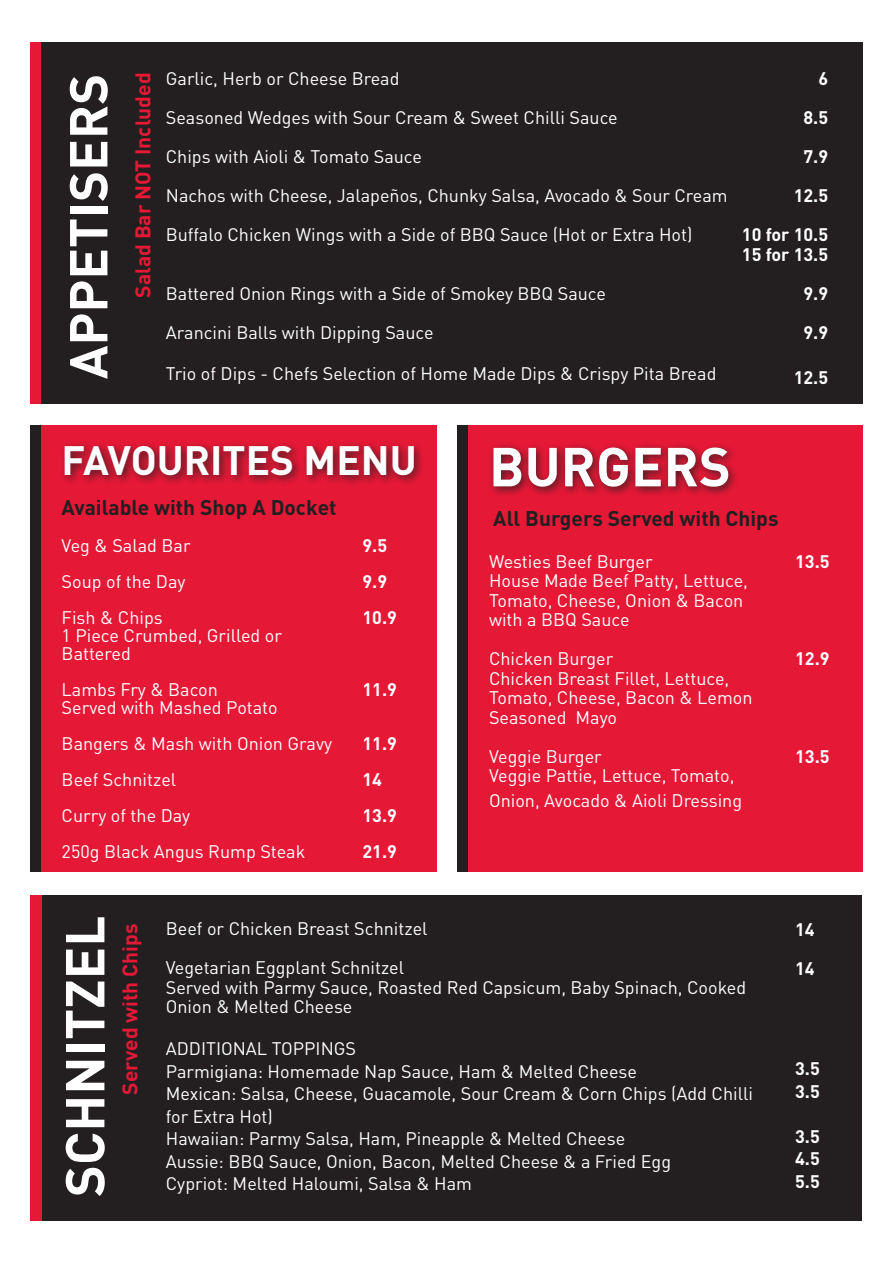
<style>
.page{position:relative;width:893px;height:1263px;background:#fff}
.page>*{position:absolute;margin:0;border:0;box-sizing:border-box;transform-origin:0 0}
.t1{font:700 54px "DIN";color:#fff}
.t2{font:700 52.5px "DIN";color:#fff}
.t3{font:700 40.5px "DIN";color:#fff}
.t4{font:700 21px "DIN";color:#231f20}
.t5{font:700 21px "DIN";color:#e51836}
.t6{font:18px/19.5px "DIN";color:#fff}
.t7{font:700 18px "DIN";color:#fff}
</style>
<div class="page">
<div style="left:31px;top:43px;width:831px;height:361px;background:#231f20"></div>
<div style="left:41px;top:425px;width:396px;height:447px;background:#e51836"></div>
<div style="left:468px;top:425px;width:395px;height:447px;background:#e51836"></div>
<div style="left:60px;top:441px;width:365px;height:45px;background:#231f20;opacity:.75"></div>
<div style="left:488px;top:442px;width:251px;height:56px;background:#231f20;opacity:.75"></div>
<div style="left:30px;top:895px;width:832px;height:325px;background:#231f20"></div>
<div style="left:457px;top:425px;width:11px;height:447px;background:#231f20"></div>
<div style="left:31px;top:425px;width:10px;height:447px;background:#231f20"></div>
<div style="left:31px;top:43px;width:10px;height:361px;background:#e51836"></div>
<div style="left:30px;top:895px;width:11px;height:325px;background:#e51836"></div>
<p class="t2" style="left:54px;top:379px;width:307px;rotate:-90deg">APPETISERS</p>
<p class="t5" style="left:129px;top:298px;width:227px;rotate:-90deg">Salad Bar NOT Included</p>
<p class="t6" style="left:166px;top:69px;width:235px">Garlic, Herb or Cheese Bread</p>
<p class="t6" style="left:166px;top:108px;width:453px">Seasoned Wedges with Sour Cream &amp; Sweet Chilli Sauce</p>
<p class="t6" style="left:166px;top:147px;width:258px">Chips with Aioli &amp; Tomato Sauce</p>
<p class="t6" style="left:166px;top:186px;width:563px">Nachos with Cheese, Jalapeños, Chunky Salsa, Avocado &amp; Sour Cream</p>
<p class="t6" style="left:166px;top:225px;width:528px">Buffalo Chicken Wings with a Side of BBQ Sauce (Hot or Extra Hot)</p>
<p class="t6" style="left:166px;top:283px;width:442px">Battered Onion Rings with a Side of Smokey BBQ Sauce</p>
<p class="t6" style="left:166px;top:322px;width:269px">Arancini Balls with Dipping Sauce</p>
<p class="t6" style="left:166px;top:363px;width:552px">Trio of Dips - Chefs Selection of Home Made Dips &amp; Crispy Pita Bread</p>
<p class="t7" style="left:818px;top:67px;width:11px">6</p>
<p class="t7" style="left:803px;top:106px;width:26px">8.5</p>
<p class="t7" style="left:803px;top:145px;width:26px">7.9</p>
<p class="t7" style="left:794px;top:184px;width:36px">12.5</p>
<p class="t7" style="left:742px;top:223px;width:88px">10 for 10.5</p>
<p class="t7" style="left:742px;top:243px;width:88px">15 for 13.5</p>
<p class="t7" style="left:803px;top:282px;width:26px">9.9</p>
<p class="t7" style="left:803px;top:321px;width:26px">9.9</p>
<p class="t7" style="left:794px;top:365px;width:36px">12.5</p>
<p class="t3" style="left:62px;top:434px;width:357px">FAVOURITES MENU</p>
<p class="t1" style="left:489px;top:431px;width:243px">BURGERS</p>
<p class="t4" style="left:62px;top:494px;width:276px">Available with Shop A Docket</p>
<p class="t6" style="left:62px;top:535px;width:130px">Veg &amp; Salad Bar</p>
<p class="t6" style="left:62px;top:571px;width:125px">Soup of the Day</p>
<p class="t6" style="left:62px;top:607px;width:103px">Fish &amp; Chips</p>
<p class="t6" style="left:62px;top:626px;width:222px;line-height:18px">1 Piece Crumbed, Grilled or<br>Battered</p>
<p class="t6" style="left:62px;top:679px;width:158px">Lambs Fry &amp; Bacon</p>
<p class="t6" style="left:62px;top:697px;width:217px">Served with Mashed Potato</p>
<p class="t6" style="left:62px;top:733px;width:272px">Bangers &amp; Mash with Onion Gravy</p>
<p class="t6" style="left:62px;top:769px;width:116px">Beef Schnitzel</p>
<p class="t6" style="left:62px;top:805px;width:130px">Curry of the Day</p>
<p class="t6" style="left:62px;top:841px;width:245px">250g Black Angus Rump Steak</p>
<p class="t7" style="left:362px;top:534px;width:26px">9.5</p>
<p class="t7" style="left:362px;top:570px;width:26px">9.9</p>
<p class="t7" style="left:362px;top:606px;width:36px">10.9</p>
<p class="t7" style="left:362px;top:678px;width:36px">11.9</p>
<p class="t7" style="left:362px;top:732px;width:36px">11.9</p>
<p class="t7" style="left:362px;top:768px;width:21px">14</p>
<p class="t7" style="left:362px;top:804px;width:36px">13.9</p>
<p class="t7" style="left:362px;top:840px;width:36px">21.9</p>
<p class="t4" style="left:493px;top:504px;width:287px">All Burgers Served with Chips</p>
<p class="t6" style="left:489px;top:551px;width:165px">Westies Beef Burger</p>
<p class="t6" style="left:489px;top:570px;width:260px">House Made Beef Patty, Lettuce,<br>Tomato, Cheese, Onion &amp; Bacon with a BBQ Sauce</p>
<p class="t6" style="left:489px;top:648px;width:126px">Chicken Burger</p>
<p class="t6" style="left:489px;top:668px;width:265px">Chicken Breast Fillet, Lettuce,<br>Tomato, Cheese, Bacon &amp; Lemon<br>Seasoned Mayo</p>
<p class="t6" style="left:489px;top:746px;width:114px">Veggie Burger</p>
<p class="t6" style="left:489px;top:763px;width:255px;line-height:25.2px">Veggie Pattie, Lettuce, Tomato,<br>Onion, Avocado &amp; Aioli Dressing</p>
<p class="t7" style="left:795px;top:550px;width:36px">13.5</p>
<p class="t7" style="left:795px;top:647px;width:36px">12.9</p>
<p class="t7" style="left:795px;top:745px;width:36px">13.5</p>
<p class="t1" style="left:50px;top:1197px;width:283px;rotate:-90deg">SCHNITZEL</p>
<p class="t5" style="left:116px;top:1094px;width:172px;rotate:-90deg">Served with Chips</p>
<p class="t6" style="left:166px;top:919px;width:263px">Beef or Chicken Breast Schnitzel</p>
<p class="t6" style="left:166px;top:958px;width:240px">Vegetarian Eggplant Schnitzel</p>
<p class="t6" style="left:166px;top:977px;width:582px">Served with Parmy Sauce, Roasted Red Capsicum, Baby Spinach, Cooked<br>Onion &amp; Melted Cheese</p>
<p class="t6" style="left:166px;top:1039px;width:192px">ADDITIONAL TOPPINGS</p>
<p class="t6" style="left:166px;top:1061px;width:473px">Parmigiana: Homemade Nap Sauce, Ham &amp; Melted Cheese</p>
<p class="t6" style="left:166px;top:1082px;width:589px;line-height:22.5px">Mexican: Salsa, Cheese, Guacamole, Sour Cream &amp; Corn Chips (Add Chilli for Extra Hot)</p>
<p class="t6" style="left:166px;top:1129px;width:461px">Hawaiian: Parmy Salsa, Ham, Pineapple &amp; Melted Cheese</p>
<p class="t6" style="left:166px;top:1151px;width:507px">Aussie: BBQ Sauce, Onion, Bacon, Melted Cheese &amp; a Fried Egg</p>
<p class="t6" style="left:166px;top:1174px;width:308px">Cypriot: Melted Haloumi, Salsa &amp; Ham</p>
<p class="t7" style="left:795px;top:917px;width:21px">14</p>
<p class="t7" style="left:795px;top:956px;width:21px">14</p>
<p class="t7" style="left:795px;top:1057px;width:26px">3.5</p>
<p class="t7" style="left:795px;top:1079px;width:26px">3.5</p>
<p class="t7" style="left:795px;top:1124px;width:26px">3.5</p>
<p class="t7" style="left:795px;top:1147px;width:26px">4.5</p>
<p class="t7" style="left:795px;top:1169px;width:26px">5.5</p>
</div>
